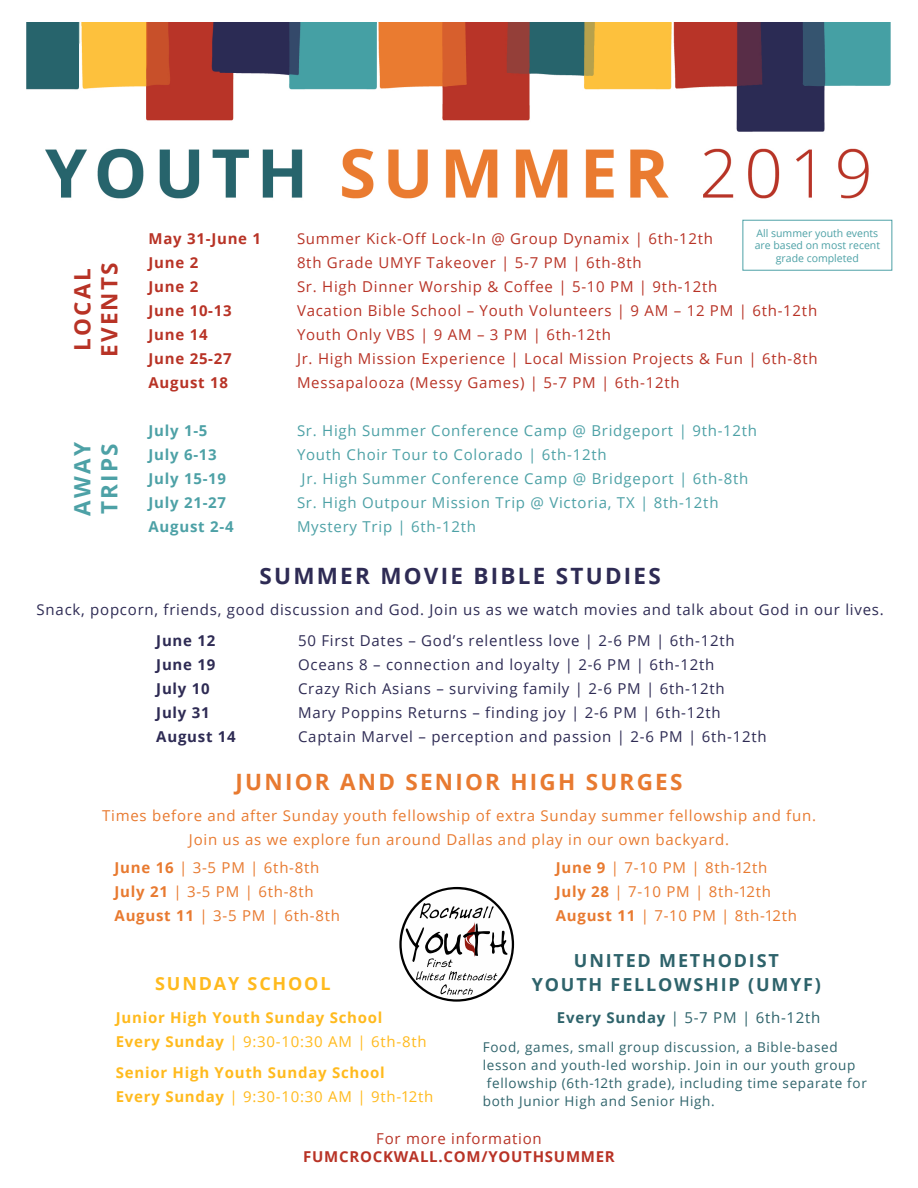
<style>
.page{position:relative;width:918px;height:1188px;background:#fff}
.page>*{position:absolute;margin:0;border:0;box-sizing:border-box;transform-origin:0 0}
.t1{font:700 22.5px "Open Sans";letter-spacing:.1em;color:#e87a30}
.t2{font:700 22.5px "Open Sans";letter-spacing:.1em;color:#2e2b54}
.t3{font:700 22.5px/27px "Open Sans";letter-spacing:.1em;color:#b83326}
.t4{font:700 22.5px/27px "Open Sans";letter-spacing:.1em;color:#4da1a6}
.t5{font:700 18px "Open Sans";letter-spacing:.1em;color:#2e636b}
.t6{font:700 18px "Open Sans";letter-spacing:.1em;color:#ffba1e}
.t7{font:15px "Open Sans";letter-spacing:.05em;color:#2e2b54}
.t8{font:15px "Open Sans";letter-spacing:.05em;color:#b83326}
.t9{font:15px/24px "Open Sans";letter-spacing:.05em;color:#e87a30;text-align:center}
.t10{font:15px "Open Sans";letter-spacing:.05em;color:#4da1a6}
.t11{font:700 15px "Open Sans";letter-spacing:.05em;color:#b83326}
.t12{font:15px "Open Sans";letter-spacing:.05em;color:#ffba1e}
.t13{font:700 15px "Open Sans";letter-spacing:.05em;color:#ffba1e}
.t14{font:700 15px "Open Sans";letter-spacing:.05em;color:#4da1a6}
.t15{font:700 15px "Open Sans";letter-spacing:.05em;color:#2e2b54}
.t16{font:15px "Open Sans";letter-spacing:.05em;color:#2e636b}
.t17{font:13.5px/18px "Open Sans";letter-spacing:.05em;color:#2e636b}
.t18{font:10.5px/12.6px "Open Sans";color:#4da1a6;text-align:center}
.s1{font-weight:700}
</style>
<div class="page">
<img style="left:27px;top:22px;width:864px;height:177px">
<svg style="left:399px;top:887px;width:115px;height:115px"></svg>
<div style="left:402px;top:889px;width:110px;height:110px;background:#fefefe;border-radius:50%"></div>
<svg style="left:406px;top:903px;width:102px;height:92px"></svg>
<div style="left:742px;top:220px;width:150px;height:51px;border:1px solid #4da1a6"></div>
<p class="t18" style="left:755px;top:226px;width:127px">All summer youth events are based on most recent grade completed</p>
<p class="t11" style="left:148px;top:228px;width:114px">May 31-June 1</p>
<p class="t8" style="left:297px;top:228px;width:418px">Summer Kick-Off Lock-In @ Group Dynamix | 6th-12th</p>
<p class="t11" style="left:148px;top:252px;width:51px">June 2</p>
<p class="t8" style="left:297px;top:252px;width:346px">8th Grade UMYF Takeover | 5-7 PM | 6th-8th</p>
<p class="t11" style="left:148px;top:276px;width:51px">June 2</p>
<p class="t8" style="left:297px;top:276px;width:422px">Sr. High Dinner Worship &amp; Coffee | 5-10 PM | 9th-12th</p>
<p class="t11" style="left:148px;top:300px;width:85px">June 10-13</p>
<p class="t8" style="left:297px;top:300px;width:522px">Vacation Bible School – Youth Volunteers | 9 AM – 12 PM | 6th-12th</p>
<p class="t11" style="left:148px;top:324px;width:61px">June 14</p>
<p class="t8" style="left:297px;top:324px;width:316px">Youth Only VBS | 9 AM – 3 PM | 6th-12th</p>
<p class="t11" style="left:148px;top:348px;width:85px">June 25-27</p>
<p class="t8" style="left:297px;top:348px;width:522px">Jr. High Mission Experience | Local Mission Projects &amp; Fun | 6th-8th</p>
<p class="t11" style="left:148px;top:372px;width:81px">August 18</p>
<p class="t8" style="left:297px;top:372px;width:384px">Messapalooza (Messy Games) | 5-7 PM | 6th-12th</p>
<p class="t14" style="left:148px;top:420px;width:61px">July 1-5</p>
<p class="t10" style="left:297px;top:420px;width:462px">Sr. High Summer Conference Camp @ Bridgeport | 9th-12th</p>
<p class="t14" style="left:148px;top:444px;width:70px">July 6-13</p>
<p class="t10" style="left:297px;top:444px;width:311px">Youth Choir Tour to Colorado | 6th-12th</p>
<p class="t14" style="left:148px;top:468px;width:79px">July 15-19</p>
<p class="t10" style="left:302px;top:468px;width:448px">Jr. High Summer Conference Camp @ Bridgeport | 6th-8th</p>
<p class="t14" style="left:148px;top:492px;width:79px">July 21-27</p>
<p class="t10" style="left:297px;top:492px;width:423px">Sr. High Outpour Mission Trip @ Victoria, TX | 8th-12th</p>
<p class="t14" style="left:148px;top:516px;width:87px">August 2-4</p>
<p class="t10" style="left:297px;top:516px;width:181px">Mystery Trip | 6th-12th</p>
<p class="t2" style="left:259px;top:560px;width:403px">SUMMER MOVIE BIBLE STUDIES</p>
<p class="t7" style="left:37px;top:599px;width:849px">Snack, popcorn, friends, good discussion and God. Join us as we watch movies and talk about God in our lives.</p>
<p class="t15" style="left:156px;top:630px;width:61px">June 12</p>
<p class="t7" style="left:298px;top:630px;width:438px">50 First Dates – God’s relentless love | 2-6 PM | 6th-12th</p>
<p class="t15" style="left:156px;top:654px;width:61px">June 19</p>
<p class="t7" style="left:298px;top:654px;width:418px">Oceans 8 – connection and loyalty | 2-6 PM | 6th-12th</p>
<p class="t15" style="left:156px;top:678px;width:55px">July 10</p>
<p class="t7" style="left:298px;top:678px;width:428px">Crazy Rich Asians – surviving family | 2-6 PM | 6th-12th</p>
<p class="t15" style="left:156px;top:702px;width:55px">July 31</p>
<p class="t7" style="left:298px;top:702px;width:424px">Mary Poppins Returns – finding joy | 2-6 PM | 6th-12th</p>
<p class="t15" style="left:156px;top:726px;width:81px">August 14</p>
<p class="t7" style="left:298px;top:726px;width:470px">Captain Marvel – perception and passion | 2-6 PM | 6th-12th</p>
<p class="t1" style="left:236px;top:766px;width:449px">JUNIOR AND SENIOR HIGH SURGES</p>
<p class="t9" style="left:102px;top:803px;width:715px">Times before and after Sunday youth fellowship of extra Sunday summer fellowship and fun.<br>Join us as we explore fun around Dallas and play in our own backyard.</p>
<p class="t9" style="left:115px;top:855px;width:206px"><span class="s1">June 16</span> | 3-5 PM | 6th-8th</p>
<p class="t9" style="left:115px;top:879px;width:201px"><span class="s1">July 21</span> | 3-5 PM | 6th-8th</p>
<p class="t9" style="left:115px;top:903px;width:227px"><span class="s1">August 11</span> | 3-5 PM | 6th-8th</p>
<p class="t3" style="left:68px;top:357px;width:96px;rotate:-90deg">LOCAL<br>EVENTS</p>
<p class="t4" style="left:68px;top:516px;width:75px;rotate:-90deg">AWAY<br>TRIPS</p>
<p class="t9" style="left:556px;top:855px;width:213px"><span class="s1">June 9</span> | 7-10 PM | 8th-12th</p>
<p class="t9" style="left:556px;top:879px;width:217px"><span class="s1">July 28</span> | 7-10 PM | 8th-12th</p>
<p class="t9" style="left:556px;top:903px;width:243px"><span class="s1">August 11</span> | 7-10 PM | 8th-12th</p>
<p class="t6" style="left:155px;top:971px;width:177px">SUNDAY SCHOOL</p>
<p class="t13" style="left:116px;top:1007px;width:268px">Junior High Youth Sunday School</p>
<p class="t12" style="left:116px;top:1031px;width:312px"><span class="s1">Every Sunday</span> | 9:30-10:30 AM | 6th-8th</p>
<p class="t13" style="left:116px;top:1062px;width:271px">Senior High Youth Sunday School</p>
<p class="t12" style="left:116px;top:1086px;width:319px"><span class="s1">Every Sunday</span> | 9:30-10:30 AM | 9th-12th</p>
<p class="t5" style="left:574px;top:948px;width:206px">UNITED METHODIST</p>
<p class="t5" style="left:532px;top:972px;width:291px">YOUTH FELLOWSHIP (UMYF)</p>
<p class="t16" style="left:557px;top:1007px;width:265px"><span class="s1">Every Sunday</span> | 5-7 PM | 6th-12th</p>
<p class="t17" style="left:483px;top:1037px;width:374px">Food, games, small group discussion, a Bible-based lesson and youth-led worship. Join in our youth group</p>
<p class="t17" style="left:483px;top:1073px;width:386px;text-indent:4px">fellowship (6th-12th grade), including time separate for both Junior High and Senior High.</p>
<p class="t8" style="left:376px;top:1128px;width:167px">For more information</p>
<p class="t11" style="left:303px;top:1146px;width:313px">FUMCROCKWALL.COM/YOUTHSUMMER</p>
</div>
